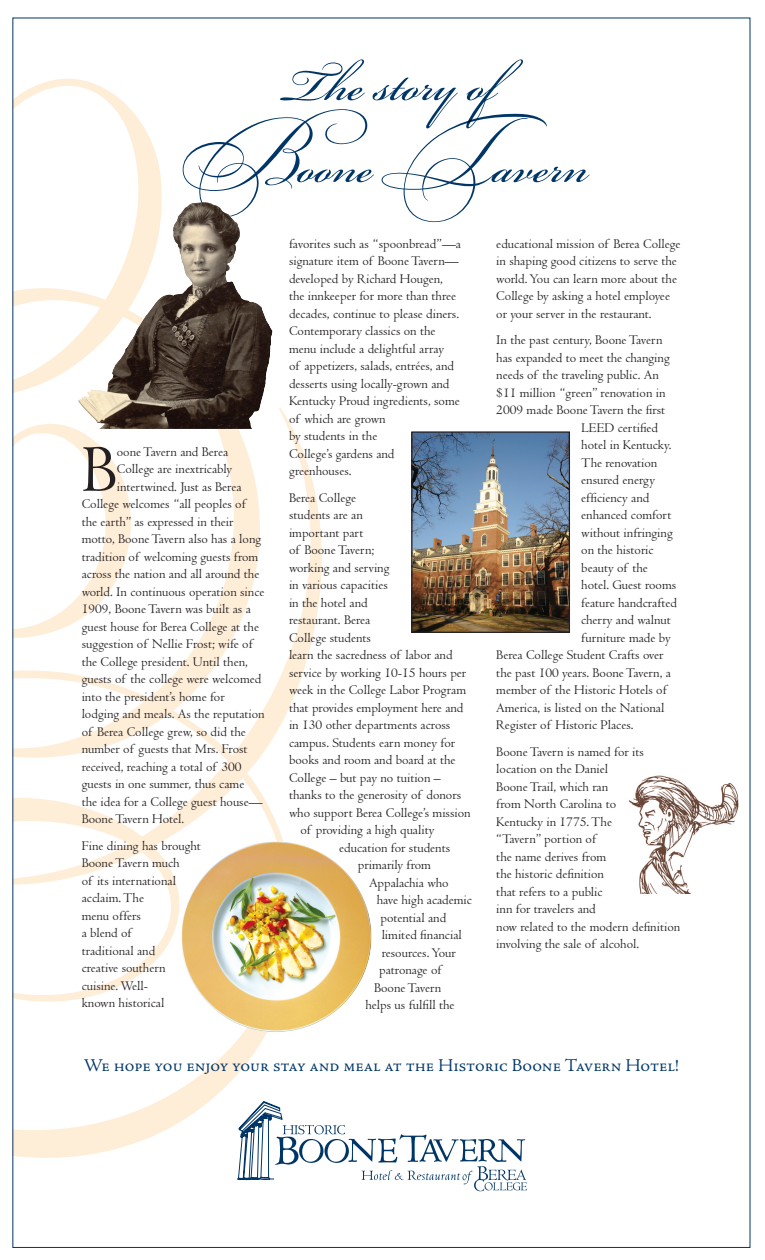
<style>
.page{position:relative;width:765px;height:1260px;background:#fff}
.page>*{position:absolute;margin:0;border:0;box-sizing:border-box;transform-origin:0 0}
.t1{font:70.75px "Bickham Script MM 400";color:#003667}
.t2{font:69px "Centaur";color:#231f20}
.t3{font:18.75px "Adobe Jenson Regular SC";color:#003667}
.t4{font:13.75px/17.5px "Centaur";color:#231f20}
.s1{font-family:"Bickham Script MM Sw Caps 400"}
</style>
<div class="page">
<img style="left:628px;top:775px;width:111px;height:119px">
<svg style="left:279px;top:408px;width:43px;height:272px"></svg>
<svg style="left:15px;top:618px;width:285px;height:540px"></svg>
<svg style="left:15px;top:329px;width:263px;height:450px"></svg>
<svg style="left:15px;top:79px;width:158px;height:354px"></svg>
<svg style="left:238px;top:1101px;width:289px;height:90px"></svg>
<img style="left:78px;top:202px;width:193px;height:227px">
<img style="left:413px;top:433px;width:155px;height:198px">
<div style="left:411px;top:431px;width:159px;height:202px;border:1px solid #231f20"></div>
<img style="left:130px;top:830px;width:242px;height:214px">
<h1 class="t1" style="left:282px;top:47px;width:261px">The story of</h1>
<h1 class="t1" style="left:174px;top:129px;width:416px"><span class="s1">B</span>oone<span class="s1">T</span>avern</h1>
<h2 class="t2" style="left:82px;top:432px;width:37px">B</h2>
<p class="t4" style="left:117px;top:443px;width:113px">oone Tavern and Berea</p>
<p class="t4" style="left:117px;top:461px;width:117px">College are inextricably</p>
<p class="t4" style="left:117px;top:478px;width:126px">intertwined. Just as Berea</p>
<p class="t4" style="left:82px;top:496px;width:166px">College welcomes “all peoples of</p>
<p class="t4" style="left:82px;top:513px;width:153px">the earth” as expressed in their</p>
<p class="t4" style="left:82px;top:531px;width:181px">motto, Boone Tavern also has a long</p>
<p class="t4" style="left:82px;top:548px;width:178px">tradition of welcoming guests from</p>
<p class="t4" style="left:82px;top:566px;width:179px">across the nation and all around the</p>
<p class="t4" style="left:82px;top:583px;width:184px">world. In continuous operation since</p>
<p class="t4" style="left:82px;top:601px;width:171px">1909, Boone Tavern was built as a</p>
<p class="t4" style="left:82px;top:618px;width:179px">guest house for Berea College at the</p>
<p class="t4" style="left:82px;top:636px;width:173px">suggestion of Nellie Frost; wife of</p>
<p class="t4" style="left:82px;top:653px;width:168px">the College president. Until then,</p>
<p class="t4" style="left:82px;top:671px;width:181px">guests of the college were welcomed</p>
<p class="t4" style="left:82px;top:688px;width:145px">into the president’s home for</p>
<p class="t4" style="left:82px;top:706px;width:185px">lodging and meals. As the reputation</p>
<p class="t4" style="left:82px;top:723px;width:166px">of Berea College grew, so did the</p>
<p class="t4" style="left:82px;top:741px;width:167px">number of guests that Mrs. Frost</p>
<p class="t4" style="left:82px;top:758px;width:162px">received, reaching a total of 300</p>
<p class="t4" style="left:82px;top:776px;width:164px">guests in one summer, thus came</p>
<p class="t4" style="left:82px;top:793px;width:182px">the idea for a College guest house—</p>
<p class="t4" style="left:82px;top:811px;width:104px">Boone Tavern Hotel.</p>
<p class="t4" style="left:82px;top:837px;width:121px">Fine dining has brought<br>Boone Tavern much<br>of its international acclaim. The<br>menu offers<br>a blend of<br>traditional and<br>creative southern cuisine. Well-<br>known historical</p>
<p class="t4" style="left:289px;top:235px;width:174px">favorites such as “spoonbread”—a signature item of Boone Tavern— developed by Richard Hougen, the innkeeper for more than three decades, continue to please diners.<br>Contemporary classics on the menu include a delightful array<br>of appetizers, salads, entrées, and desserts using locally-grown and<br>Kentucky Proud ingredients, some of which are grown<br>by students in the<br>College’s gardens and<br>greenhouses.</p>
<p class="t4" style="left:289px;top:489px;width:69px">Berea College</p>
<p class="t4" style="left:289px;top:507px;width:75px">students are an</p>
<p class="t4" style="left:289px;top:524px;width:76px">important part</p>
<p class="t4" style="left:289px;top:542px;width:87px">of Boone Tavern;</p>
<p class="t4" style="left:289px;top:559px;width:102px">working and serving</p>
<p class="t4" style="left:289px;top:577px;width:100px">in various capacities</p>
<p class="t4" style="left:289px;top:594px;width:80px">in the hotel and</p>
<p class="t4" style="left:289px;top:612px;width:83px">restaurant. Berea</p>
<p class="t4" style="left:289px;top:629px;width:84px">College students</p>
<p class="t4" style="left:289px;top:647px;width:165px">learn the sacredness of labor and</p>
<p class="t4" style="left:289px;top:664px;width:179px">service by working 10-15 hours per</p>
<p class="t4" style="left:289px;top:682px;width:179px">week in the College Labor Program</p>
<p class="t4" style="left:289px;top:699px;width:176px">that provides employment here and</p>
<p class="t4" style="left:289px;top:717px;width:163px">in 130 other departments across</p>
<p class="t4" style="left:289px;top:734px;width:168px">campus. Students earn money for</p>
<p class="t4" style="left:289px;top:752px;width:168px">books and room and board at the</p>
<p class="t4" style="left:289px;top:769px;width:153px">College – but pay no tuition –</p>
<p class="t4" style="left:289px;top:787px;width:174px">thanks to the generosity of donors</p>
<p class="t4" style="left:289px;top:804px;width:183px">who support Berea College’s mission</p>
<p class="t4" style="left:300px;top:822px;width:135px">of providing a high quality</p>
<p class="t4" style="left:339px;top:839px;width:113px">education for students</p>
<p class="t4" style="left:358px;top:857px;width:75px">primarily from</p>
<p class="t4" style="left:369px;top:874px;width:81px">Appalachia who</p>
<p class="t4" style="left:377px;top:892px;width:97px">have high academic</p>
<p class="t4" style="left:380px;top:909px;width:67px">potential and</p>
<p class="t4" style="left:382px;top:927px;width:82px">limited financial</p>
<p class="t4" style="left:382px;top:944px;width:76px">resources. Your</p>
<p class="t4" style="left:379px;top:962px;width:64px">patronage of</p>
<p class="t4" style="left:374px;top:979px;width:69px">Boone Tavern</p>
<p class="t4" style="left:365px;top:997px;width:91px">helps us fulfill the</p>
<p class="t4" style="left:496px;top:235px;width:186px">educational mission of Berea College in shaping good citizens to serve the world. You can learn more about the College by asking a hotel employee or your server in the restaurant.</p>
<p class="t4" style="left:496px;top:332px;width:168px">In the past century, Boone Tavern</p>
<p class="t4" style="left:496px;top:349px;width:175px">has expanded to meet the changing</p>
<p class="t4" style="left:496px;top:367px;width:164px">needs of the traveling public. An</p>
<p class="t4" style="left:496px;top:384px;width:171px">$11 million “green” renovation in</p>
<p class="t4" style="left:496px;top:402px;width:170px">2009 made Boone Tavern the first</p>
<p class="t4" style="left:581px;top:419px;width:78px">LEED certified</p>
<p class="t4" style="left:581px;top:437px;width:92px">hotel in Kentucky.</p>
<p class="t4" style="left:581px;top:454px;width:78px">The renovation</p>
<p class="t4" style="left:581px;top:472px;width:75px">ensured energy</p>
<p class="t4" style="left:581px;top:489px;width:70px">efficiency and</p>
<p class="t4" style="left:581px;top:507px;width:92px">enhanced comfort</p>
<p class="t4" style="left:581px;top:524px;width:93px">without infringing</p>
<p class="t4" style="left:581px;top:542px;width:74px">on the historic</p>
<p class="t4" style="left:581px;top:559px;width:68px">beauty of the</p>
<p class="t4" style="left:581px;top:577px;width:96px">hotel. Guest rooms</p>
<p class="t4" style="left:581px;top:594px;width:97px">feature handcrafted</p>
<p class="t4" style="left:581px;top:612px;width:91px">cherry and walnut</p>
<p class="t4" style="left:581px;top:629px;width:91px">furniture made by</p>
<p class="t4" style="left:496px;top:647px;width:169px">Berea College Student Crafts over</p>
<p class="t4" style="left:496px;top:664px;width:176px">the past 100 years. Boone Tavern, a</p>
<p class="t4" style="left:496px;top:682px;width:172px">member of the Historic Hotels of</p>
<p class="t4" style="left:496px;top:699px;width:170px">America, is listed on the National</p>
<p class="t4" style="left:496px;top:717px;width:139px">Register of Historic Places.</p>
<p class="t4" style="left:496px;top:743px;width:185px">Boone Tavern is named for its location on the Daniel<br>Boone Trail, which ran<br>from North Carolina to<br>Kentucky in 1775. The<br>“Tavern” portion of<br>the name derives from<br>the historic definition<br>that refers to a public<br>inn for travelers and<br>now related to the modern definition involving the sale of alcohol.</p>
<h3 class="t3" style="left:84px;top:1056px;width:597px">We hope you enjoy your stay and meal at the Historic Boone Tavern Hotel!</h3>
</div>
